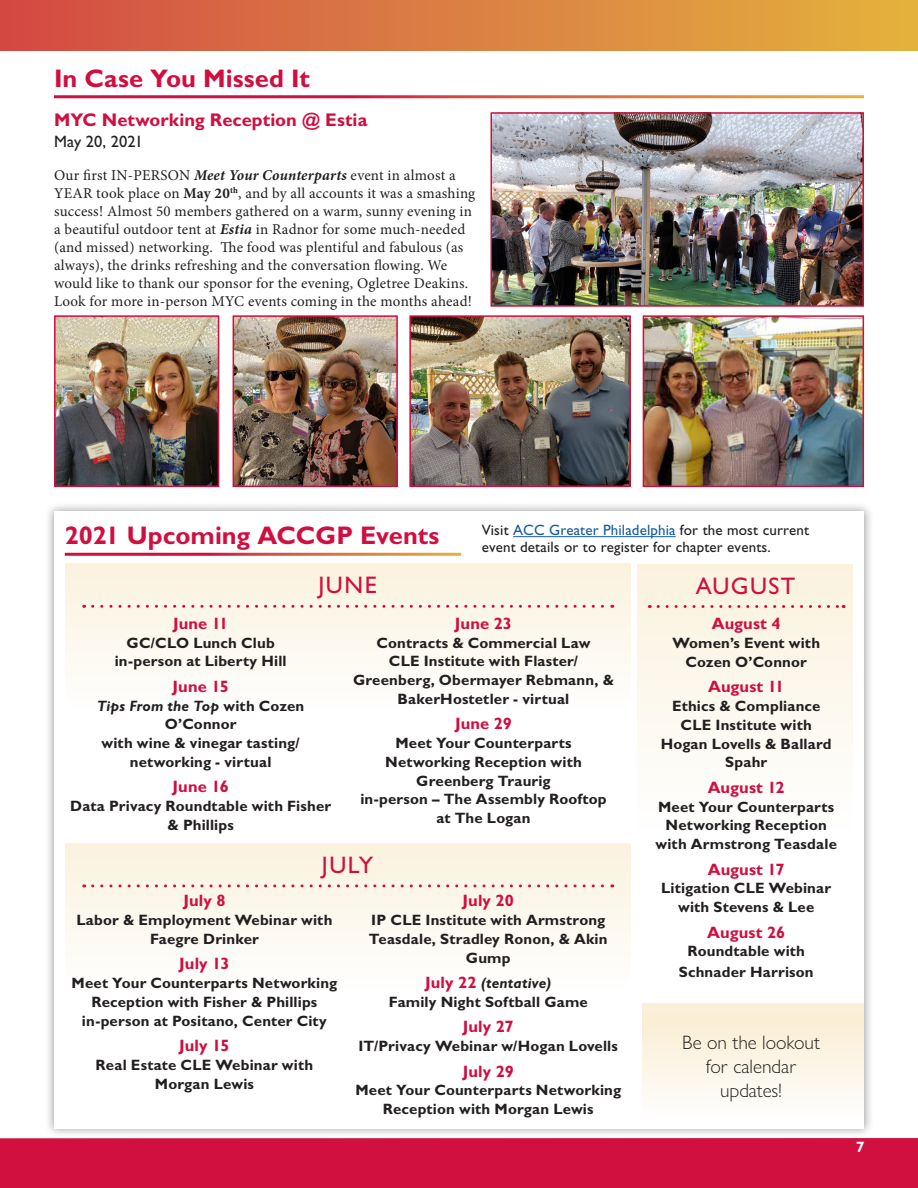
<style>
.page{position:relative;width:918px;height:1188px;background:#fff}
.page>*{position:absolute;margin:0;border:0;box-sizing:border-box;transform-origin:0 0}
.Headline_with_rule{font:700 25.5px "Gill Sans";color:#d10e40}
.Photo_Caption{font:24px "Gill Sans";letter-spacing:.06em;color:#d10e40}
.event_date{font:300 19.5px/24px "Gill Sans Nova";color:#231f20;text-align:center}
.boxed_text{font:700 18.3px "Gill Sans";color:#d10e40}
.event_date-2{font:700 16.5px "Gill Sans";letter-spacing:.005em;color:#d10e40}
.boxed_text-2{font:16.5px "Gill Sans";letter-spacing:.005em;color:#231f20}
.event_date-3{font:700 15px/18.8px "Gill Sans";letter-spacing:.01em;color:#231f20;text-align:center}
.body_text{font:15px/18px "Minion Pro";letter-spacing:.015em;color:#231f20}
.body_text-2{font:15px/16.5px "Gill Sans";letter-spacing:.01em;color:#231f20}
.event_date-4{font:italic 700 15px "Gill Sans";letter-spacing:.01em;color:#231f20}
.t1{font:700 15px "Gill Sans Nova";color:#fff}
.s1{font-weight:700;font-style:italic}
.s2{font-weight:700}
.s3{color:#175d9e}
.s4{font-style:italic}
.s5{font-style:normal;font-size:16.5px;color:#d10e40}
</style>
<div class="page">
<div style="left:44px;top:501px;width:830px;height:637px;background:#231f20;opacity:.47"></div>
<div style="left:54px;top:511px;width:810px;height:618px;background:#fff"></div>
<div style="left:65px;top:564px;width:566px;height:236px;background:linear-gradient(to bottom,#faf3e1,#fff)"></div>
<div style="left:65px;top:843px;width:566px;height:236px;background:linear-gradient(to bottom,#faf2e1,#fff)"></div>
<div style="left:637px;top:564px;width:216px;height:430px;background:linear-gradient(to bottom,#faf3e1,#fff)"></div>
<svg style="left:93px;top:605px;width:520px;height:3px;background:#f0bcbd"></svg>
<svg style="left:93px;top:884px;width:520px;height:3px;background:#f1c0c0"></svg>
<svg style="left:658px;top:605px;width:186px;height:3px"></svg>
<hr style="left:513px;top:536px;width:163px;height:1px;background:#175d9e">
<img style="left:57px;top:318px;width:159px;height:166px">
<div style="left:54px;top:315px;width:165px;height:172px;border:2px solid #d10e40"></div>
<img style="left:412px;top:318px;width:216px;height:166px">
<div style="left:409px;top:315px;width:222px;height:172px;border:2px solid #d10e40"></div>
<img style="left:646px;top:318px;width:215px;height:166px">
<div style="left:643px;top:315px;width:221px;height:172px;border:2px solid #d10e40"></div>
<img style="left:236px;top:318px;width:159px;height:166px">
<div style="left:233px;top:315px;width:165px;height:172px;border:2px solid #d10e40"></div>
<img style="left:494px;top:115px;width:367px;height:189px">
<div style="left:491px;top:112px;width:373px;height:195px;border:2px solid #d10e40"></div>
<div style="left:0;top:0;width:918px;height:50px;background:linear-gradient(to right,#d34b45,#e4b33e)"></div>
<svg style="left:0;top:1108px;width:918px;height:80px"></svg>
<div style="left:643px;top:1003px;width:221px;height:119px;background:linear-gradient(to bottom,#f9ecd0,#fefefe)"></div>
<p class="Headline_with_rule" style="left:54px;top:63px;width:257px">In Case You Missed It</p>
<p class="boxed_text" style="left:54px;top:109px;width:315px">MYC Networking Reception @ Estia</p>
<p class="boxed_text-2" style="left:54px;top:132px;width:91px">May 20, 2021</p>
<p class="body_text" style="left:54px;top:167px;width:423px">Our first IN-PERSON <span class="s1">Meet Your Counterparts</span> event in almost a YEAR took place on <span class="s2">May 20</span><sup>th</sup>, and by all accounts it was a smashing success! Almost 50 members gathered on a warm, sunny evening in a beautiful outdoor tent at <span class="s1">Estia</span> in Radnor for some much-needed (and missed) networking. The food was plentiful and fabulous (as always), the drinks refreshing and the conversation flowing. We would like to thank our sponsor for the evening, Ogletree Deakins.<br>Look for more in-person MYC events coming in the months ahead!</p>
<p class="Headline_with_rule" style="left:65px;top:520px;width:376px">2021 Upcoming ACCGP Events</p>
<p class="Photo_Caption" style="left:318px;top:571px;width:60px">JUNE</p>
<p class="body_text-2" style="left:482px;top:522px;width:329px">Visit <span class="s3">ACC Greater Philadelphia</span> for the most current event details or to register for chapter events.</p>
<p class="Photo_Caption" style="left:696px;top:572px;width:101px">AUGUST</p>
<p class="event_date-2" style="left:173px;top:614px;width:57px">June 11</p>
<p class="event_date-3" style="left:115px;top:633px;width:173px">GC/CLO Lunch Club in-person at Liberty Hill</p>
<p class="event_date-2" style="left:173px;top:677px;width:58px">June 15</p>
<p class="event_date-3" style="left:97px;top:696px;width:209px"><span class="s4">Tips From the Top</span> with Cozen<br>O’Connor</p>
<p class="event_date-3" style="left:102px;top:734px;width:200px">with wine &amp; vinegar tasting/ networking - virtual</p>
<p class="event_date-2" style="left:173px;top:777px;width:58px">June 16</p>
<p class="event_date-3" style="left:70px;top:797px;width:262px">Data Privacy Roundtable with Fisher &amp; Phillips</p>
<p class="event_date-2" style="left:455px;top:614px;width:59px">June 23</p>
<p class="event_date-3" style="left:353px;top:633px;width:262px">Contracts &amp; Commercial Law<br>CLE Institute with Flaster/<br>Greenberg, Obermayer Rebmann, &amp;<br>BakerHostetler - virtual</p>
<p class="event_date-2" style="left:455px;top:714px;width:58px">June 29</p>
<p class="event_date-3" style="left:360px;top:734px;width:248px">Meet Your Counterparts<br>Networking Reception with<br>Greenberg Traurig<br>in-person – The Assembly Rooftop at The Logan</p>
<p class="Photo_Caption" style="left:322px;top:851px;width:53px">JULY</p>
<p class="event_date-2" style="left:183px;top:891px;width:44px">July 8</p>
<p class="event_date-3" style="left:76px;top:911px;width:258px">Labor &amp; Employment Webinar with<br>Faegre Drinker</p>
<p class="event_date-2" style="left:179px;top:954px;width:52px">July 13</p>
<p class="event_date-3" style="left:72px;top:974px;width:267px">Meet Your Counterparts Networking<br>Reception with Fisher &amp; Phillips in-person at Positano, Center City</p>
<p class="event_date-2" style="left:179px;top:1036px;width:52px">July 15</p>
<p class="event_date-3" style="left:96px;top:1056px;width:219px">Real Estate CLE Webinar with<br>Morgan Lewis</p>
<p class="event_date-2" style="left:463px;top:891px;width:53px">July 20</p>
<p class="event_date-3" style="left:369px;top:911px;width:240px">IP CLE Institute with Armstrong<br>Teasdale, Stradley Ronon, &amp; Akin<br>Gump</p>
<p class="event_date-4" style="left:425px;top:975px;width:128px"><span class="s5">July 22</span> (tentative)</p>
<p class="event_date-3" style="left:389px;top:993px;width:201px">Family Night Softball Game</p>
<p class="event_date-2" style="left:463px;top:1017px;width:52px">July 27</p>
<p class="event_date-3" style="left:359px;top:1037px;width:261px">IT/Privacy Webinar w/Hogan Lovells</p>
<p class="event_date-2" style="left:463px;top:1061px;width:53px">July 29</p>
<p class="event_date-3" style="left:355px;top:1081px;width:267px">Meet Your Counterparts Networking<br>Reception with Morgan Lewis</p>
<p class="event_date-2" style="left:712px;top:614px;width:70px">August 4</p>
<p class="event_date-3" style="left:672px;top:634px;width:149px">Women’s Event with<br>Cozen O’Connor</p>
<p class="event_date-2" style="left:708px;top:677px;width:78px">August 11</p>
<p class="event_date-3" style="left:661px;top:697px;width:173px">Ethics &amp; Compliance<br>CLE Institute with<br>Hogan Lovells &amp; Ballard<br>Spahr</p>
<p class="event_date-2" style="left:708px;top:777px;width:79px">August 12</p>
<p class="event_date-3" style="left:656px;top:797px;width:183px">Meet Your Counterparts<br>Networking Reception with Armstrong Teasdale</p>
<p class="event_date-2" style="left:708px;top:859px;width:78px">August 17</p>
<p class="event_date-3" style="left:661px;top:879px;width:172px">Litigation CLE Webinar with Stevens &amp; Lee</p>
<p class="event_date-2" style="left:707px;top:922px;width:79px">August 26</p>
<p class="event_date-3" style="left:679px;top:941px;width:136px;line-height:20.2px">Roundtable with<br>Schnader Harrison</p>
<p class="event_date" style="left:682px;top:1030px;width:139px">Be on the lookout for calendar updates!</p>
<p class="t1" style="left:856px;top:1138px;width:10px">7</p>
</div>
